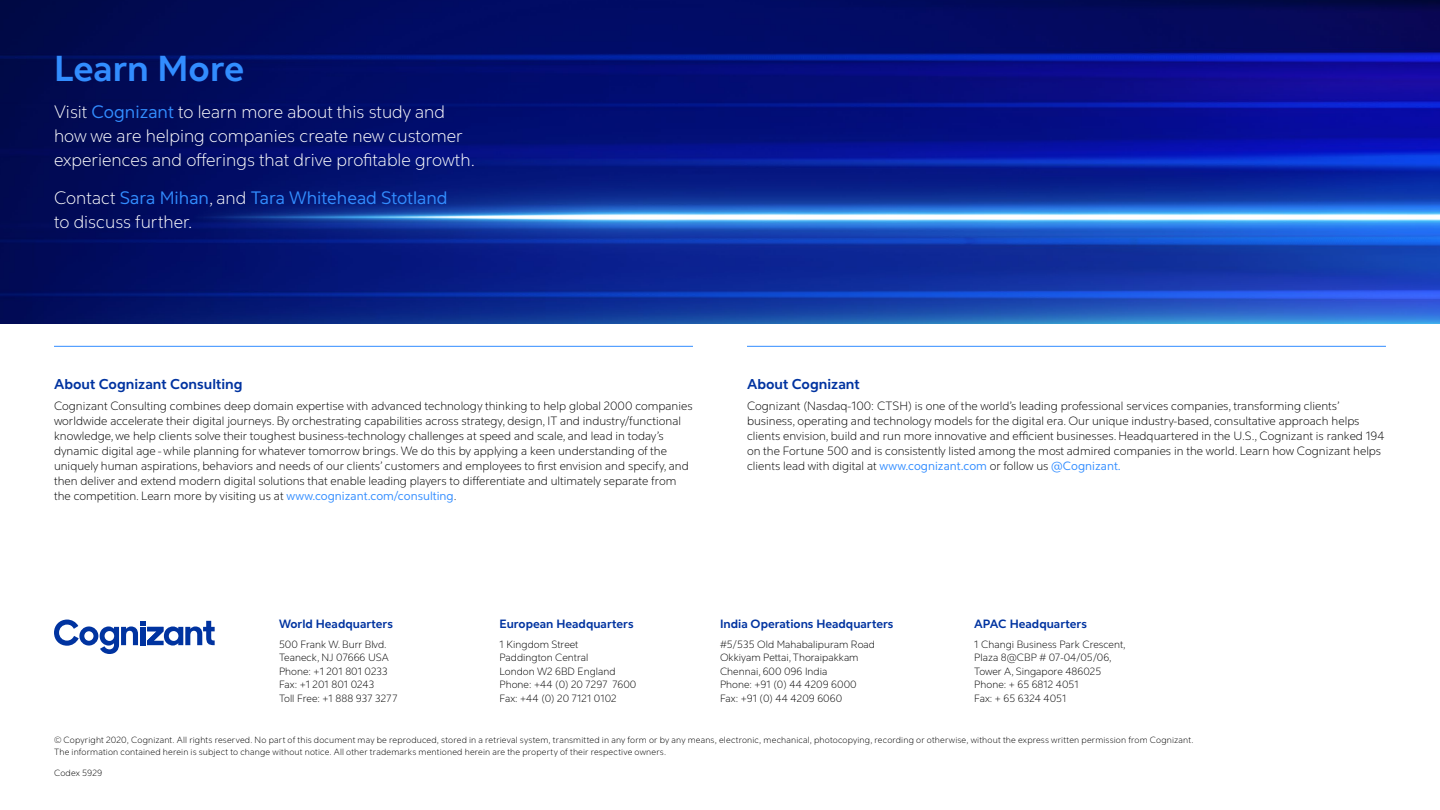
<style>
.page{position:relative;width:1440px;height:810px;background:#fff}
.page>*{position:absolute;margin:0;border:0;box-sizing:border-box;transform-origin:0 0}
.T2_Learn_More_headin{font:700 36px "Cognizant Sans";color:#328dff}
.T2_Learn_More_body_c{font:300 18px/24px "Cognizant Sans";color:#fff}
.T2_Learn_More_body_c-2{font:18px/24px "Cognizant Sans";color:#328dff}
.T2_About_heading_9_5{font:700 14.25px "Cognizant Sans";color:#0033a0}
.T2_About_body_copy_8{font:300 12px/15px "Cognizant Sans";color:#000}
.t1{font:700 12px "Cognizant Sans";color:#0033a0}
.t2{font:300 10.5px/13.5px "Cognizant Sans";color:#000}
.T2_Copyright___Codex{font:300 9px/12px "Cognizant Sans";letter-spacing:.015em;color:#000}
.s1{font-weight:400;color:#328dff}
.s2{font-weight:300;color:#fff}
</style>
<div class="page">
<img style="left:0;top:0;width:1440px;height:324px">
<svg style="left:54px;top:620px;width:161px;height:34px"></svg>
<hr style="left:54px;top:346px;width:639px;height:1px;background:#328dff">
<hr style="left:747px;top:346px;width:639px;height:1px;background:#328dff">
<p class="T2_Learn_More_headin" style="left:54px;top:45px;width:192px">Learn More</p>
<p class="T2_Learn_More_body_c" style="left:54px;top:100px;width:422px">Visit <span class="s1">Cognizant</span> to learn more about this study and how we are helping companies create new customer experiences and offerings that drive profitable growth.</p>
<p class="T2_Learn_More_body_c-2" style="left:54px;top:186px;width:395px"><span class="s2">Contact</span> Sara Mihan<span class="s2">, and</span> Tara Whitehead Stotland <span class="s2">to discuss further.</span></p>
<p class="T2_About_heading_9_5" style="left:54px;top:374px;width:190px">About Cognizant Consulting</p>
<p class="T2_About_body_copy_8" style="left:54px;top:398px;width:640px">Cognizant Consulting combines deep domain expertise with advanced technology thinking to help global 2000 companies worldwide accelerate their digital journeys. By orchestrating capabilities across strategy, design, IT and industry/functional knowledge, we help clients solve their toughest business-technology challenges at speed and scale, and lead in today’s dynamic digital age - while planning for whatever tomorrow brings. We do this by applying a keen understanding of the uniquely human aspirations, behaviors and needs of our clients’ customers and employees to first envision and specify, and then deliver and extend modern digital solutions that enable leading players to differentiate and ultimately separate from the competition. Learn more by visiting us at <span class="s1">www.cognizant.com/consulting</span>.</p>
<p class="T2_About_heading_9_5" style="left:747px;top:374px;width:114px">About Cognizant</p>
<p class="T2_About_body_copy_8" style="left:747px;top:398px;width:639px">Cognizant (Nasdaq-100: CTSH) is one of the world’s leading professional services companies, transforming clients’ business, operating and technology models for the digital era. Our unique industry-based, consultative approach helps clients envision, build and run more innovative and efficient businesses. Headquartered in the U.S., Cognizant is ranked 194 on the Fortune 500 and is consistently listed among the most admired companies in the world. Learn how Cognizant helps clients lead with digital at <span class="s1">www.cognizant.com</span> or follow us <span class="s1">@Cognizant.</span></p>
<p class="t1" style="left:720px;top:617px;width:175px">India Operations Headquarters</p>
<p class="t2" style="left:720px;top:638px;width:156px">#5/535 Old Mahabalipuram Road<br>Okkiyam Pettai, Thoraipakkam<br>Chennai, 600 096 India<br>Phone: +91 (0) 44 4209 6000<br>Fax: +91 (0) 44 4209 6060</p>
<p class="t1" style="left:974px;top:617px;width:114px">APAC Headquarters</p>
<p class="t2" style="left:974px;top:638px;width:153px">1 Changi Business Park Crescent,<br>Plaza 8@CBP # 07-04/05/06,<br>Tower A, Singapore 486025<br>Phone: + 65 6812 4051<br>Fax: + 65 6324 4051</p>
<p class="T2_Copyright___Codex" style="left:54px;top:734px;width:1141px">© Copyright 2020, Cognizant. All rights reserved. No part of this document may be reproduced, stored in a retrieval system, transmitted in any form or by any means, electronic, mechanical, photocopying, recording or otherwise, without the express written permission from Cognizant.<br>The information contained herein is subject to change without notice. All other trademarks mentioned herein are the property of their respective owners.</p>
<p class="T2_Copyright___Codex" style="left:54px;top:767px;width:50px">Codex 5929</p>
<p class="t1" style="left:279px;top:617px;width:115px">World Headquarters</p>
<p class="t2" style="left:279px;top:638px;width:120px">500 Frank W. Burr Blvd.<br>Teaneck, NJ 07666 USA<br>Phone: +1 201 801 0233<br>Fax: +1 201 801 0243<br>Toll Free: +1 888 937 3277</p>
<p class="t1" style="left:499px;top:617px;width:136px">European Headquarters</p>
<p class="t2" style="left:499px;top:638px;width:138px">1 Kingdom Street<br>Paddington Central<br>London W2 6BD England<br>Phone: +44 (0) 20 7297 7600<br>Fax: +44 (0) 20 7121 0102</p>
</div>
